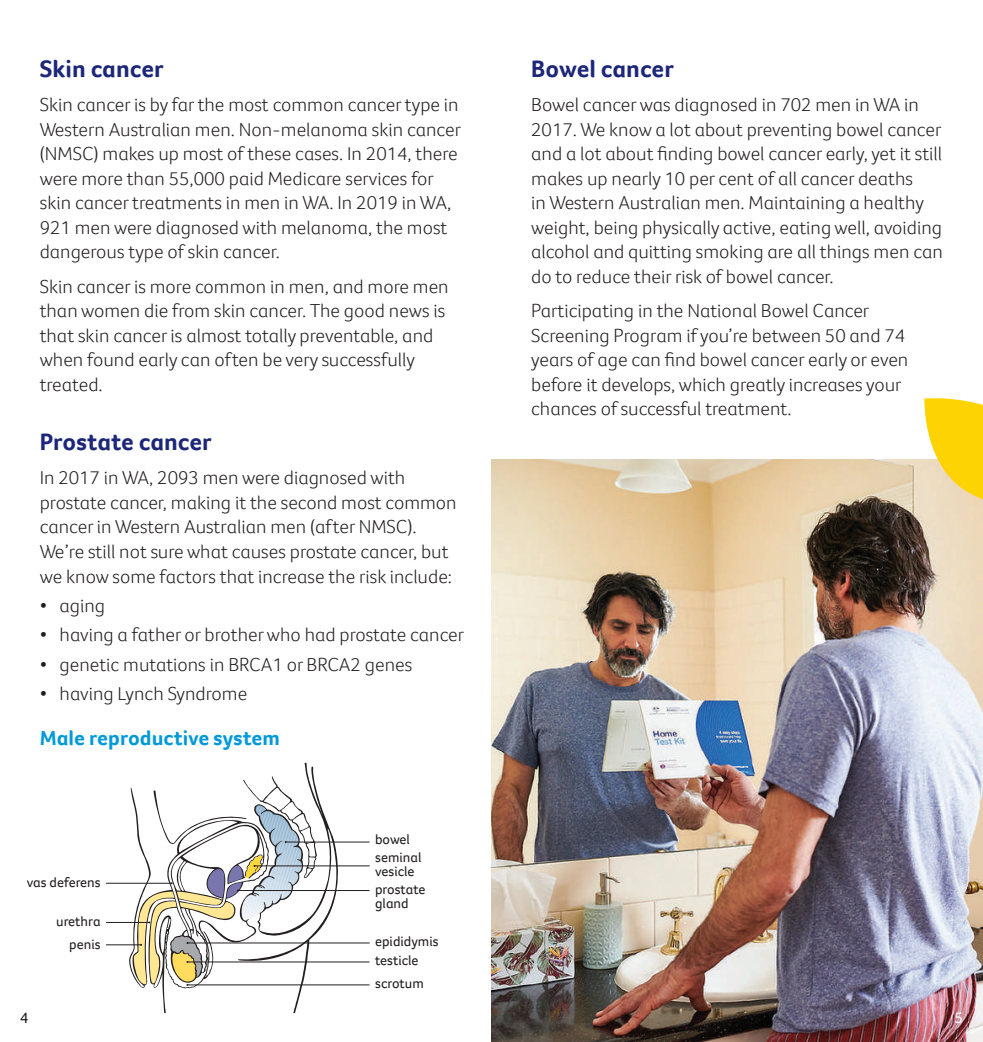
<style>
.page{position:relative;width:983px;height:1042px;background:#fff}
.page>*{position:absolute;margin:0;border:0;box-sizing:border-box;transform-origin:0 0}
.t1{font:700 24.5px "Foco CC";color:#1d2779}
.t2{font:700 21px "Foco CC";letter-spacing:.005em;color:#0099da}
.t3{font:300 19.25px/24.5px "Foco CC";color:#231f20}
.t4{font:15.75px "Foco CC";color:#231f20}
.t5{font:15.75px "Foco CC";color:#fff}
.t6{font:14px/22.4px "Foco CC";color:#231f20}
</style>
<div class="page">
<img style="left:491px;top:460px;width:491px;height:582px">
<svg style="left:129px;top:762px;width:212px;height:250px"></svg>
<hr style="left:106px;top:883px;width:66px;height:1px;background:#231f20">
<hr style="left:106px;top:922px;width:43px;height:1px;background:#231f20">
<hr style="left:106px;top:944px;width:35px;height:1px;background:#231f20">
<hr style="left:187px;top:942px;width:182px;height:1px;background:#231f20">
<hr style="left:187px;top:961px;width:182px;height:1px;background:#231f20">
<hr style="left:187px;top:984px;width:182px;height:1px;background:#231f20">
<hr style="left:285px;top:842px;width:84px;height:1px;background:#231f20">
<hr style="left:254px;top:865px;width:115px;height:1px;background:#231f20">
<hr style="left:238px;top:890px;width:131px;height:1px;background:#231f20">
<svg style="left:134px;top:776px;width:190px;height:211px"></svg>
<svg style="left:921px;top:398px;width:61px;height:116px;background:#f8d953"></svg>
<p class="t1" style="left:40px;top:52px;width:125px">Skin cancer</p>
<p class="t3" style="left:40px;top:92px;width:422px">Skin cancer is by far the most common cancer type in Western Australian men. Non-melanoma skin cancer (NMSC) makes up most of these cases. In 2014, there were more than 55,000 paid Medicare services for skin cancer treatments in men in WA. In 2019 in WA, 921 men were diagnosed with melanoma, the most dangerous type of skin cancer.</p>
<p class="t3" style="left:40px;top:274px;width:410px">Skin cancer is more common in men, and more men than women die from skin cancer. The good news is that skin cancer is almost totally preventable, and when found early can often be very successfully treated.</p>
<p class="t1" style="left:40px;top:425px;width:173px">Prostate cancer</p>
<p class="t3" style="left:40px;top:465px;width:418px">In 2017 in WA, 2093 men were diagnosed with prostate cancer, making it the second most common cancer in Western Australian men (after NMSC).<br>We’re still not sure what causes prostate cancer, but we know some factors that increase the risk include:</p>
<p class="t3" style="left:40px;top:593px;width:67px">• aging</p>
<p class="t3" style="left:40px;top:622px;width:426px">• having a father or brother who had prostate cancer</p>
<p class="t3" style="left:40px;top:652px;width:374px">• genetic mutations in BRCA1 or BRCA2 genes</p>
<p class="t3" style="left:40px;top:681px;width:209px">• having Lynch Syndrome</p>
<p class="t2" style="left:40px;top:724px;width:242px">Male reproductive system</p>
<p class="t6" style="left:27px;top:870px;width:75px">vas deferens</p>
<p class="t6" style="left:56px;top:910px;width:46px;text-align:right">urethra penis</p>
<p class="t4" style="left:20px;top:1007px;width:10px">4</p>
<p class="t6" style="left:375px;top:830px;width:48px;line-height:18.4px">bowel seminal</p>
<p class="t6" style="left:375px;top:862px;width:52px;line-height:17.8px">vesicle prostate</p>
<p class="t6" style="left:375px;top:892px;width:35px">gland</p>
<p class="t6" style="left:375px;top:932px;width:65px;line-height:19.1px">epididymis testicle</p>
<p class="t6" style="left:375px;top:972px;width:50px">scrotum</p>
<p class="t1" style="left:531px;top:52px;width:144px">Bowel cancer</p>
<p class="t3" style="left:531px;top:92px;width:413px">Bowel cancer was diagnosed in 702 men in WA in 2017. We know a lot about preventing bowel cancer and a lot about finding bowel cancer early, yet it still makes up nearly 10 per cent of all cancer deaths<br>in Western Australian men. Maintaining a healthy weight, being physically active, eating well, avoiding alcohol and quitting smoking are all things men can do to reduce their risk of bowel cancer.</p>
<p class="t3" style="left:531px;top:298px;width:378px">Participating in the National Bowel Cancer Screening Program if you’re between 50 and 74 years of age can find bowel cancer early or even before it develops, which greatly increases your chances of successful treatment.</p>
<p class="t5" style="left:954px;top:1007px;width:10px">5</p>
</div>
